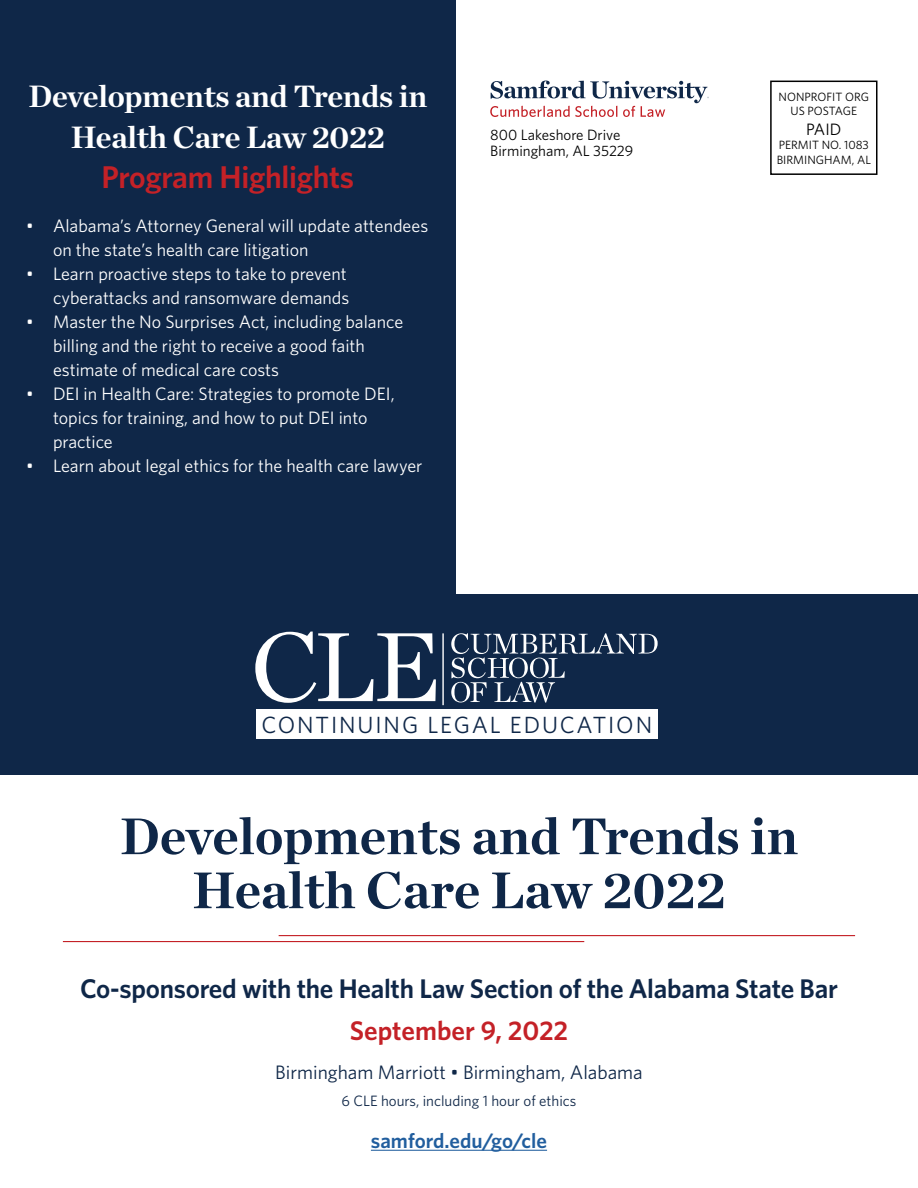
<style>
.page{position:relative;width:918px;height:1188px;background:#fff}
.page>*{position:absolute;margin:0;border:0;box-sizing:border-box;transform-origin:0 0}
.t1{font:700 52.5px/54px "Chronicle Deck";color:#0f2748;text-align:center}
.t2{font:700 31.5px/40.5px "Chronicle Deck";letter-spacing:-.01em;color:#fff;text-align:center}
.t3{font:600 31.5px "Whitney";letter-spacing:-.01em;color:#c42127}
.t4{font:600 27px "Whitney";letter-spacing:-.01em;color:#0f2748}
.t5{font:600 27px "Whitney";color:#c42127}
.t6{font:23.4px "Whitney";letter-spacing:.08em;color:#0f2748}
.t7{font:600 21px "Whitney";color:#215e9e}
.t8{font:19.5px "Whitney";color:#0f2748}
.t9{font:18px/24px "Whitney";color:#fff}
.t10{font:16.5px "Whitney";color:#000}
.t11{font:15px/16.5px "Whitney";color:#000}
.t12{font:15px "Whitney";color:#0f2748}
.t13{font:12px/14.4px "Whitney";color:#000;text-align:center}
</style>
<div class="page">
<div style="left:0;top:594px;width:918px;height:181px;background:#0f2748"></div>
<hr style="left:371px;top:1150px;width:176px;height:1px;background:#215e9e">
<div style="left:0;top:0;width:456px;height:594px;background:#0f2748"></div>
<div style="left:770px;top:81px;width:108px;height:94px;border:2px solid #000"></div>
<hr style="left:442px;top:633px;width:2px;height:72px;background:#fff">
<div style="left:256px;top:710px;width:402px;height:29px;background:#fff"></div>
<svg style="left:255px;top:632px;width:181px;height:71px"></svg>
<svg style="left:451px;top:633px;width:207px;height:70px"></svg>
<svg style="left:490px;top:81px;width:219px;height:36px"></svg>
<hr style="left:279px;top:935px;width:576px;height:1px;background:#c42127">
<hr style="left:63px;top:941px;width:521px;height:1px;background:#c42127">
<h2 class="t2" style="left:28px;top:74px;width:400px">Developments and Trends in<br>Health Care Law 2022</h2>
<h2 class="t3" style="left:101px;top:156px;width:254px">Program Highlights</h2>
<p class="t9" style="left:53px;top:213px;width:377px;text-indent:-27px">• Alabama’s Attorney General will update attendees on the state’s health care litigation</p>
<p class="t9" style="left:26px;top:261px;width:325px;text-align:right">• Learn proactive steps to take to prevent cyberattacks and ransomware demands</p>
<p class="t9" style="left:53px;top:309px;width:352px;text-indent:-27px">• Master the No Surprises Act, including balance billing and the right to receive a good faith estimate of medical care costs</p>
<p class="t9" style="left:53px;top:381px;width:343px;text-indent:-27px">• DEI in Health Care: Strategies to promote DEI, topics for training, and how to put DEI into practice</p>
<p class="t9" style="left:26px;top:453px;width:398px">• Learn about legal ethics for the health care lawyer</p>
<p class="t11" style="left:490px;top:126px;width:145px">800 Lakeshore Drive<br>Birmingham, AL 35229</p>
<p class="t6" style="left:262px;top:709px;width:392px">CONTINUING LEGAL EDUCATION</p>
<p class="t13" style="left:779px;top:89px;width:92px">NONPROFIT ORG<br>US POSTAGE</p>
<p class="t10" style="left:806px;top:118px;width:37px">PAID</p>
<p class="t13" style="left:777px;top:138px;width:96px;text-align:left">PERMIT NO. 1083<br>BIRMINGHAM, AL</p>
<h1 class="t1" style="left:120px;top:806px;width:680px">Developments and Trends in<br>Health Care Law 2022</h1>
<h3 class="t4" style="left:80px;top:971px;width:759px">Co-sponsored with the Health Law Section of the Alabama State Bar</h3>
<h3 class="t5" style="left:350px;top:1013px;width:220px">September 9, 2022</h3>
<p class="t8" style="left:275px;top:1059px;width:369px">Birmingham Marriott • Birmingham, Alabama</p>
<p class="t12" style="left:342px;top:1091px;width:236px">6 CLE hours, including 1 hour of ethics</p>
<p class="t7" style="left:371px;top:1127px;width:178px">samford.edu/go/cle</p>
</div>
